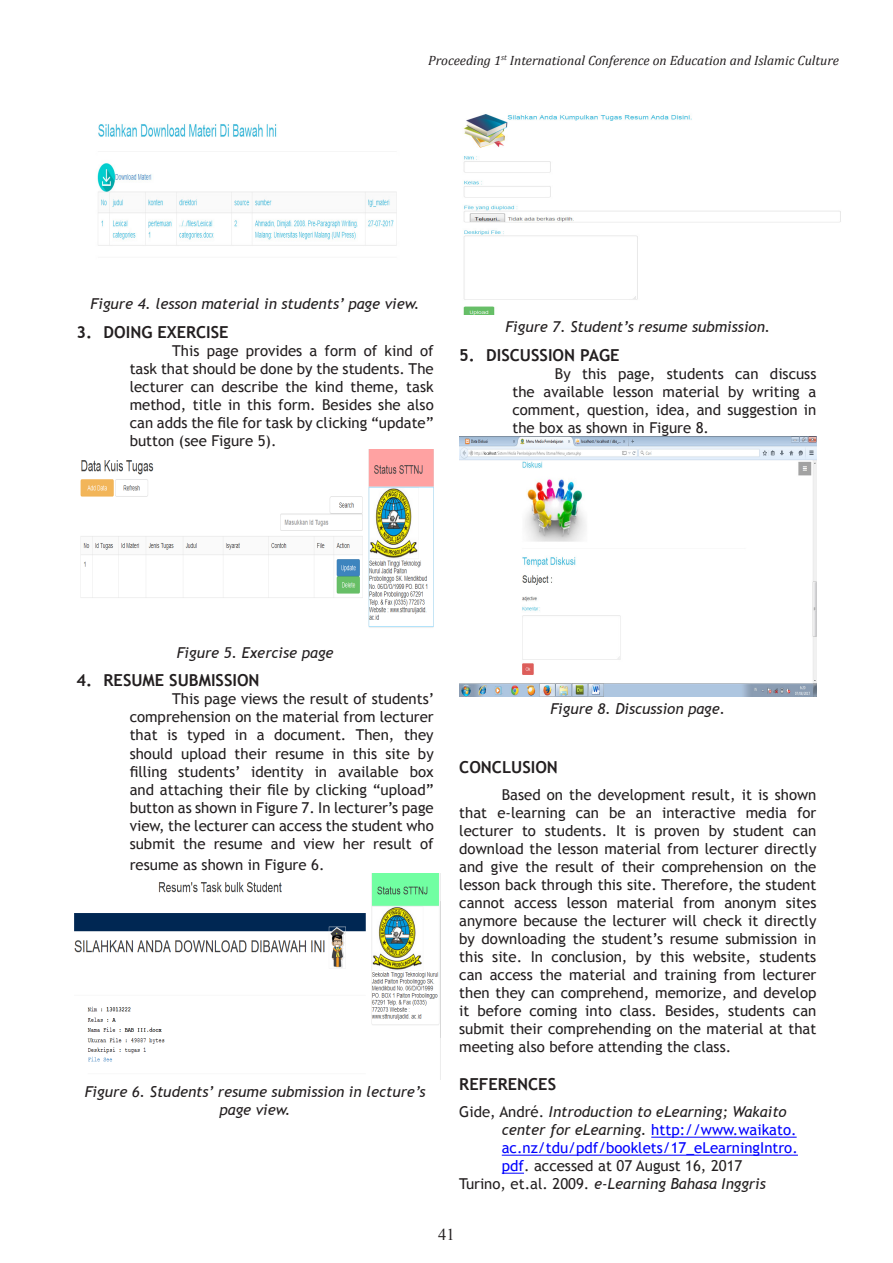
<style>
.page{position:relative;width:893px;height:1263px;background:#fff}
.page>*{position:absolute;margin:0;border:0;box-sizing:border-box;transform-origin:0 0}
.Header__Abs__Ref__Ac{font:700 16.5px "Trebuchet MS";color:#231f20}
.t1{font:16.5px "Times New Roman";color:#231f20}
.t2{font:15px/18px "Trebuchet MS";color:#231f20;text-align:justify}
.t3{font:italic 15px/18px "Trebuchet MS";color:#231f20;text-align:center}
.t4{font:15px/18px "Trebuchet MS";color:#00f}
.RTF_Arabic{font:italic 13.5px "Cambria";color:#231f20}
.s1{color:#231f20}
.s2{font-style:italic;color:#231f20}
.s3{font-style:normal}
</style>
<div class="page">
<hr style="left:651px;top:1137px;width:146px;height:1px;background:#00f">
<hr style="left:502px;top:1155px;width:296px;height:1px;background:#00f">
<svg style="left:502px;top:1173px;width:22px;height:1px"></svg>
<img style="left:463px;top:114px;width:378px;height:200px">
<img style="left:459px;top:437px;width:357px;height:259px">
<img style="left:97px;top:124px;width:300px;height:122px">
<img style="left:80px;top:450px;width:354px;height:178px">
<img style="left:74px;top:874px;width:365px;height:188px">
<p class="RTF_Arabic" style="left:428px;top:50px;width:412px">Proceeding 1<sup>st</sup> International Conference on Education and Islamic Culture</p>
<p class="t3" style="left:91px;top:295px;width:331px">Figure 4. lesson material in students’ page view.</p>
<p class="Header__Abs__Ref__Ac" style="left:77px;top:322px;width:154px">3. DOING EXERCISE</p>
<p class="t2" style="left:130px;top:342px;width:305px;text-indent:43px">This page provides a form of kind of task that should be done by the students. The lecturer can describe the kind theme, task method, title in this form. Besides she also can adds the file for task by clicking “update” button (see Figure 5).</p>
<p class="t3" style="left:505px;top:318px;width:267px">Figure 7. Student’s resume submission.</p>
<p class="Header__Abs__Ref__Ac" style="left:459px;top:345px;width:162px">5. DISCUSSION PAGE</p>
<p class="t2" style="left:512px;top:365px;width:305px;text-indent:43px">By this page, students can discuss the available lesson material by writing a comment, question, idea, and suggestion in the box as shown in Figure 8.</p>
<p class="t3" style="left:177px;top:643px;width:158px">Figure 5. Exercise page</p>
<p class="Header__Abs__Ref__Ac" style="left:77px;top:670px;width:185px">4. RESUME SUBMISSION</p>
<p class="t2" style="left:130px;top:690px;width:306px;text-indent:43px">This page views the result of students’ comprehension on the material from lecturer that is typed in a document. Then, they should upload their resume in this site by filling students’ identity in available box and attaching their file by clicking “upload” button as shown in Figure 7. In lecturer’s page view, the lecturer can access the student who submit the resume and view her result of</p>
<p class="t2" style="left:130px;top:856px;width:196px">resume as shown in Figure 6.</p>
<p class="t3" style="left:85px;top:1083px;width:342px">Figure 6. Students’ resume submission in lecture’s page view.</p>
<p class="t3" style="left:550px;top:700px;width:177px">Figure 8. Discussion page.</p>
<p class="Header__Abs__Ref__Ac" style="left:459px;top:757px;width:100px">CONCLUSION</p>
<p class="t2" style="left:459px;top:786px;width:359px;text-indent:43px">Based on the development result, it is shown that e-learning can be an interactive media for lecturer to students. It is proven by student can download the lesson material from lecturer directly and give the result of their comprehension on the lesson back through this site. Therefore, the student cannot access lesson material from anonym sites anymore because the lecturer will check it directly by downloading the student’s resume submission in this site. In conclusion, by this website, students can access the material and training from lecturer then they can comprehend, memorize, and develop it before coming into class. Besides, students can submit their comprehending on the material at that meeting also before attending the class.</p>
<p class="Header__Abs__Ref__Ac" style="left:459px;top:1074px;width:98px">REFERENCES</p>
<p class="t4" style="left:502px;top:1103px;width:298px;text-indent:-43px"><span class="s1">Gide, André.</span> <span class="s2">Introduction to eLearning; Wakaito center for eLearning.</span> http://www.waikato. ac.nz/tdu/pdf/booklets/17_eLearningIntro. pdf<span class="s1">. accessed at 07 August 16, 2017</span></p>
<p class="t3" style="left:459px;top:1175px;width:308px"><span class="s3">Turino, et.al. 2009.</span> e-Learning Bahasa Inggris</p>
<p class="t1" style="left:438px;top:1223px;width:18px">41</p>
</div>
